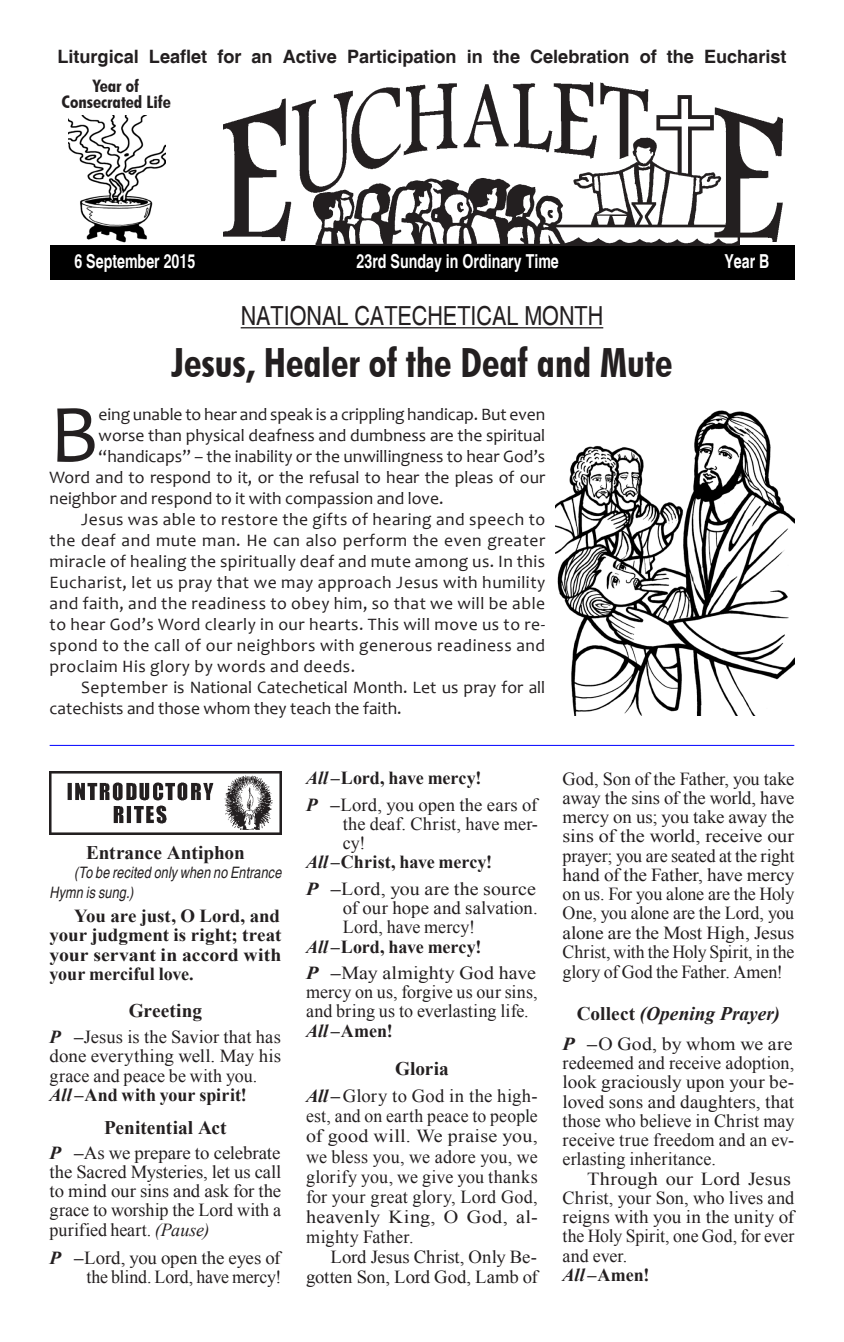
<style>
.page{position:relative;width:844px;height:1342px;background:#fff}
.page>*{position:absolute;margin:0;border:0;box-sizing:border-box;transform-origin:0 0}
.INTRO_MAIN_TYPE{font:83.65px "Candara";color:#231f20}
.t1{font:700 condensed 40.25px "Futura BT";color:#231f20}
.t2{font:condensed 26.25px "Helvetica";color:#231f20}
.SUB_TITLE_1{font:700 19.25px "Times New Roman";color:#231f20}
.t3{font:700 condensed 19.25px "Helvetica";color:#fff;scale:.9 1}
.SUB_TITLE_1-2{font:italic 700 19.25px "Times New Roman";letter-spacing:.005em;color:#231f20}
.BODY_TYPE{font:18.38px/19.4px "Times New Roman";color:#231f20;text-align:justify}
.BODY_TYPE-2{font:18.38px/19.2px "Times New Roman";color:#231f20;text-align:justify;scale:1.08 1}
.BODY_TYPE-3{font:18.38px/19.2px "Times New Roman";color:#231f20;scale:1.1 1}
.ALL_ALLIGN{font:700 18.38px "Times New Roman";color:#231f20}
.P_ALLIGN{font:18.38px/19.2px "Times New Roman";color:#231f20;text-align:right}
.BODY_TYPE-4{font:700 18.38px/19.2px "Times New Roman";color:#231f20;text-align:justify}
.BODY_TYPE-5{font:18.38px/19.2px "Times New Roman";color:#231f20;text-align:justify;scale:1.09 1}
.t4{font:700 condensed 18.38px "Helvetica";color:#231f20;scale:1.2 1}
.P_ALLIGN-2{font:18.38px/19.2px "Times New Roman";color:#231f20;text-align:justify;scale:1.08 1}
.INTRO_MAIN_TYPE-2{font:17.5px/21px "Candara";color:#231f20;text-align:justify}
.t5{font:700 condensed 17.15px "Futura BT";color:#231f20;scale:1.09 1}
.BODY_TYPE-6{font:italic condensed 15.75px/19.2px "Helvetica";letter-spacing:.005em;color:#231f20}
.s1{font-weight:700;font-style:italic}
.s2{font-style:italic}
.s3{font-style:normal}
</style>
<div class="page">
<div style="left:50px;top:245px;width:744px;height:35px;background:#000"></div>
<hr style="left:50px;top:745px;width:744px;height:1px;background:#00f">
<img style="left:223px;top:83px;width:559px;height:158px">
<img style="left:313px;top:96px;width:426px;height:150px">
<hr style="left:240px;top:327px;width:363px;height:1px;background:#231f20">
<img style="left:50px;top:772px;width:231px;height:63px">
<img style="left:69px;top:116px;width:96px;height:126px">
<img style="left:555px;top:410px;width:239px;height:305px">
<p class="t4" style="left:57px;top:45px;width:609px">Liturgical Leaflet for an Active Participation in the Celebration of the Eucharist</p>
<p class="t5" style="left:93px;top:76px;width:44px">Year of</p>
<p class="t5" style="left:61px;top:92px;width:102px">Consecrated Life</p>
<p class="t3" style="left:74px;top:250px;width:136px">6 September 2015</p>
<p class="t3" style="left:356px;top:250px;width:226px">23rd Sunday in Ordinary Time</p>
<p class="t3" style="left:724px;top:250px;width:52px">Year B</p>
<p class="t2" style="left:240px;top:300px;width:364px">NATIONAL CATECHETICAL MONTH</p>
<p class="t1" style="left:171px;top:338px;width:502px">Jesus, Healer of the Deaf and Mute</p>
<p class="INTRO_MAIN_TYPE" style="left:50px;top:384px;width:50px">B</p>
<p class="INTRO_MAIN_TYPE-2" style="left:99px;top:403px;width:448px">eing unable to hear and speak is a crippling handicap. But even</p>
<p class="INTRO_MAIN_TYPE-2" style="left:99px;top:424px;width:448px">worse than physical deafness and dumbness are the spiritual</p>
<p class="INTRO_MAIN_TYPE-2" style="left:99px;top:445px;width:448px">“handicaps” – the inability or the unwillingness to hear God’s</p>
<p class="INTRO_MAIN_TYPE-2" style="left:50px;top:466px;width:497px">Word and to respond to it, or the refusal to hear the pleas of our</p>
<p class="INTRO_MAIN_TYPE-2" style="left:50px;top:487px;width:395px">neighbor and respond to it with compassion and love.</p>
<p class="INTRO_MAIN_TYPE-2" style="left:50px;top:508px;width:497px;text-indent:31px">Jesus was able to restore the gifts of hearing and speech to the deaf and mute man. He can also perform the even greater miracle of healing the spiritually deaf and mute among us. In this Eucharist, let us pray that we may approach Jesus with humility and faith, and the readiness to obey him, so that we will be able to hear God’s Word clearly in our hearts. This will move us to re&shy;spond to the call of our neighbors with generous readiness and proclaim His glory by words and deeds.</p>
<p class="INTRO_MAIN_TYPE-2" style="left:50px;top:676px;width:497px;text-indent:31px">September is National Catechetical Month. Let us pray for all catechists and those whom they teach the faith.</p>
<p class="SUB_TITLE_1" style="left:86px;top:842px;width:160px">Entrance Antiphon</p>
<p class="BODY_TYPE-6" style="left:50px;top:863px;width:233px;text-indent:25px">(To be recited only when no Entrance<br>Hymn is sung.)</p>
<p class="BODY_TYPE-4" style="left:50px;top:906px;width:233px;text-indent:24px">You are just, O Lord, and your judgment is right; treat your servant in accord with your merciful love.</p>
<p class="SUB_TITLE_1" style="left:129px;top:999px;width:75px">Greeting</p>
<p class="BODY_TYPE" style="left:50px;top:1027px;width:233px"><span class="s1">P –</span>Jesus is the Savior that has done everything well. May his grace and peace be with you.</p>
<p class="ALL_ALLIGN" style="left:50px;top:1084px;width:199px"><span class="s2">All –</span>And with your spirit!</p>
<p class="SUB_TITLE_1" style="left:104px;top:1116px;width:124px">Penitential Act</p>
<p class="BODY_TYPE" style="left:50px;top:1142px;width:233px"><span class="s1">P –</span>As we prepare to celebrate the Sacred Mysteries, let us call to mind our sins and ask for the grace to worship the Lord with a purified heart. <span class="s2">(Pause)</span></p>
<p class="P_ALLIGN" style="left:50px;top:1247px;width:233px"><span class="s1">P –</span>Lord, you open the eyes of the blind. Lord, have mercy!</p>
<p class="ALL_ALLIGN" style="left:306px;top:768px;width:177px"><span class="s2">All –</span>Lord, have mercy!</p>
<p class="P_ALLIGN" style="left:343px;top:795px;width:196px;text-align:justify;text-indent:-37px"><span class="s1">P –</span>Lord, you open the ears of the deaf. Christ, have mer&shy;cy!</p>
<p class="ALL_ALLIGN" style="left:306px;top:852px;width:188px"><span class="s2">All –</span>Christ, have mercy!</p>
<p class="P_ALLIGN-2" style="left:343px;top:879px;width:182px;text-indent:-37px"><span class="s1">P –</span>Lord, you are the source of our hope and salvation.<br>Lord, have mercy!</p>
<p class="ALL_ALLIGN" style="left:306px;top:936px;width:177px"><span class="s2">All –</span>Lord, have mercy!</p>
<p class="BODY_TYPE-5" style="left:306px;top:963px;width:214px"><span class="s1">P –</span>May almighty God have mercy on us, forgive us our sins, and bring us to everlasting life.</p>
<p class="ALL_ALLIGN" style="left:306px;top:1020px;width:88px"><span class="s2">All –</span>Amen!</p>
<p class="SUB_TITLE_1" style="left:395px;top:1057px;width:55px">Gloria</p>
<p class="BODY_TYPE" style="left:306px;top:1086px;width:233px;line-height:20.1px"><span class="s1">All–</span> Glory to God in the high&shy;est, and on earth peace to people of good will. We praise you, we bless you, we adore you, we glorify you, we give you thanks for your great glory, Lord God, heavenly King, O God, al&shy;mighty Father.</p>
<p class="BODY_TYPE" style="left:306px;top:1247px;width:233px;text-align:right">Lord Jesus Christ, Only Be&shy;gotten Son, Lord God, Lamb of</p>
<p class="BODY_TYPE" style="left:562px;top:769px;width:233px">God, Son of the Father, you take away the sins of the world, have mercy on us; you take away the sins of the world, receive our prayer; you are seated at the right hand of the Father, have mercy on us. For you alone are the Holy One, you alone are the Lord, you alone are the Most High, Jesus Christ, with the Holy Spirit, in the glory of God the Father. Amen!</p>
<p class="SUB_TITLE_1-2" style="left:576px;top:1003px;width:204px"><span class="s3">Collect</span> (Opening Prayer)</p>
<p class="BODY_TYPE-2" style="left:562px;top:1034px;width:216px"><span class="s1">P –</span>O God, by whom we are redeemed and receive adoption, look graciously upon your be&shy;loved sons and daughters, that those who believe in Christ may receive true freedom and an ev&shy;erlasting inheritance.</p>
<p class="BODY_TYPE-3" style="left:562px;top:1168px;width:212px;text-indent:25px">Through our Lord Jesus<br>Christ, your Son, who lives and reigns with you in the unity of the Holy Spirit, one God, for ever and ever.</p>
<p class="ALL_ALLIGN" style="left:562px;top:1264px;width:88px"><span class="s2">All</span> –Amen!</p>
</div>
